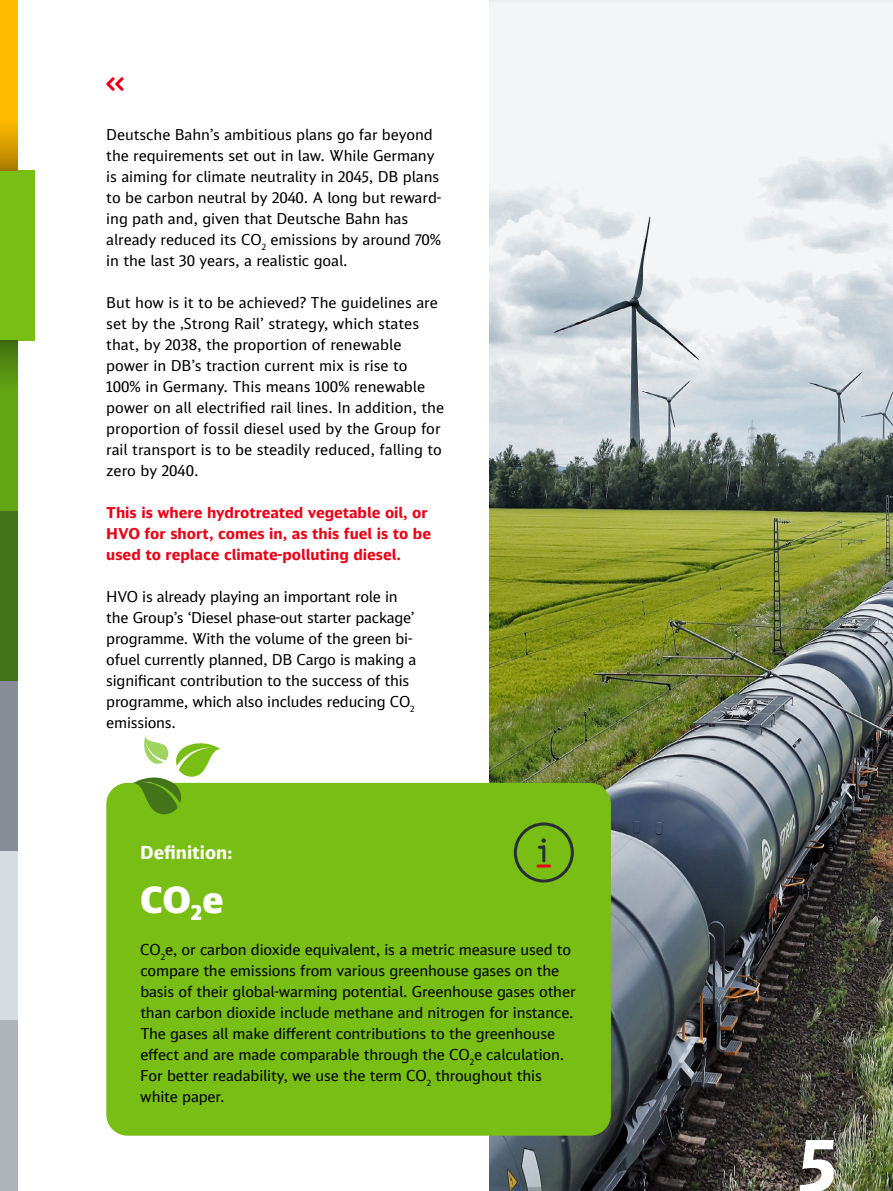
<style>
.page{position:relative;width:893px;height:1191px;background:#fff}
.page>*{position:absolute;margin:0;border:0;box-sizing:border-box;transform-origin:0 0}
.t1{font:700 72.15px "DB Sans Alternate";color:#fff}
.t2{font:900 36px "DB Sans Alternate";color:#fff}
.t3{font:700 18px "DB Sans Alternate";color:#fff}
.t4{font:15px/21px "DB Sans Alternate";letter-spacing:-.01em;color:#000}
.t5{font:700 15px/21px "DB Sans Alternate";color:#ec0016}
</style>
<div class="page">
<img style="left:489px;top:0;width:404px;height:1191px">
<svg style="left:106px;top:77px;width:18px;height:14px"></svg>
<div style="left:106px;top:783px;width:505px;height:352px;background:#78be14;border-radius:21px"></div>
<svg style="left:514px;top:822px;width:60px;height:60px"></svg>
<hr style="left:537px;top:864px;width:14px;height:3px;background:#ec0016">
<svg style="left:133px;top:736px;width:88px;height:79px"></svg>
<div style="left:0;top:850px;width:17px;height:170px;background:#d7dce1"></div>
<div style="left:0;top:680px;width:17px;height:170px;background:#878c96"></div>
<div style="left:0;top:170px;width:34px;height:170px;background:#78be14"></div>
<div style="left:0;top:510px;width:17px;height:170px;background:#44741a"></div>
<div style="left:0;top:340px;width:17px;height:170px;background:#63a615"></div>
<div style="left:0;top:1020px;width:17px;height:171px;background:#afb4bb"></div>
<div style="left:0;top:0;width:17px;height:170px;background:#fb0"></div>
<div style="left:0;top:106px;width:17px;height:64px;background:linear-gradient(to bottom,#ffc700,#b28200)"></div>
<div style="left:0;top:341px;width:17px;height:63px;background:linear-gradient(to bottom,#43710e,#69b016)"></div>
<p class="t4" style="left:106px;top:123px;width:337px">Deutsche Bahn’s ambitious plans go far beyond the requirements set out in law. While Germany is aiming for climate neutrality in 2045, DB plans to be carbon neutral by 2040. A long but reward&shy;ing path and, given that Deutsche Bahn has already reduced its CO<sub>2</sub> emissions by around 70% in the last 30 years, a realistic goal.</p>
<p class="t4" style="left:106px;top:291px;width:339px">But how is it to be achieved? The guidelines are set by the ‚Strong Rail’ strategy, which states that, by 2038, the proportion of renewable power in DB’s traction current mix is rise to 100% in Germany. This means 100% renewable power on all electrified rail lines. In addition, the proportion of fossil diesel used by the Group for rail transport is to be steadily reduced, falling to zero by 2040.</p>
<p class="t5" style="left:106px;top:501px;width:326px">This is where hydrotreated vegetable oil, or<br>HVO for short, comes in, as this fuel is to be used to replace climate-polluting diesel.</p>
<p class="t4" style="left:106px;top:585px;width:312px">HVO is already playing an important role in the Group’s ‘Diesel phase-out starter package’ programme. With the volume of the green bi&shy;ofuel currently planned, DB Cargo is making a significant contribution to the success of this programme, which also includes reducing CO<sub>2 </sub>emissions.</p>
<p class="t3" style="left:140px;top:840px;width:94px">Definition:</p>
<h2 class="t2" style="left:140px;top:876px;width:85px">CO<sub>2</sub>e</h2>
<p class="t4" style="left:140px;top:938px;width:437px">CO<sub>2</sub>e, or carbon dioxide equivalent, is a metric measure used to compare the emissions from various greenhouse gases on the basis of their global-warming potential. Greenhouse gases other than carbon dioxide include methane and nitrogen for instance.<br>The gases all make different contributions to the greenhouse effect and are made comparable through the CO<sub>2</sub>e calculation.<br>For better readability, we use the term CO<sub>2</sub> throughout this white paper.</p>
<h1 class="t1" style="left:799px;top:1118px;width:38px">5</h1>
</div>
